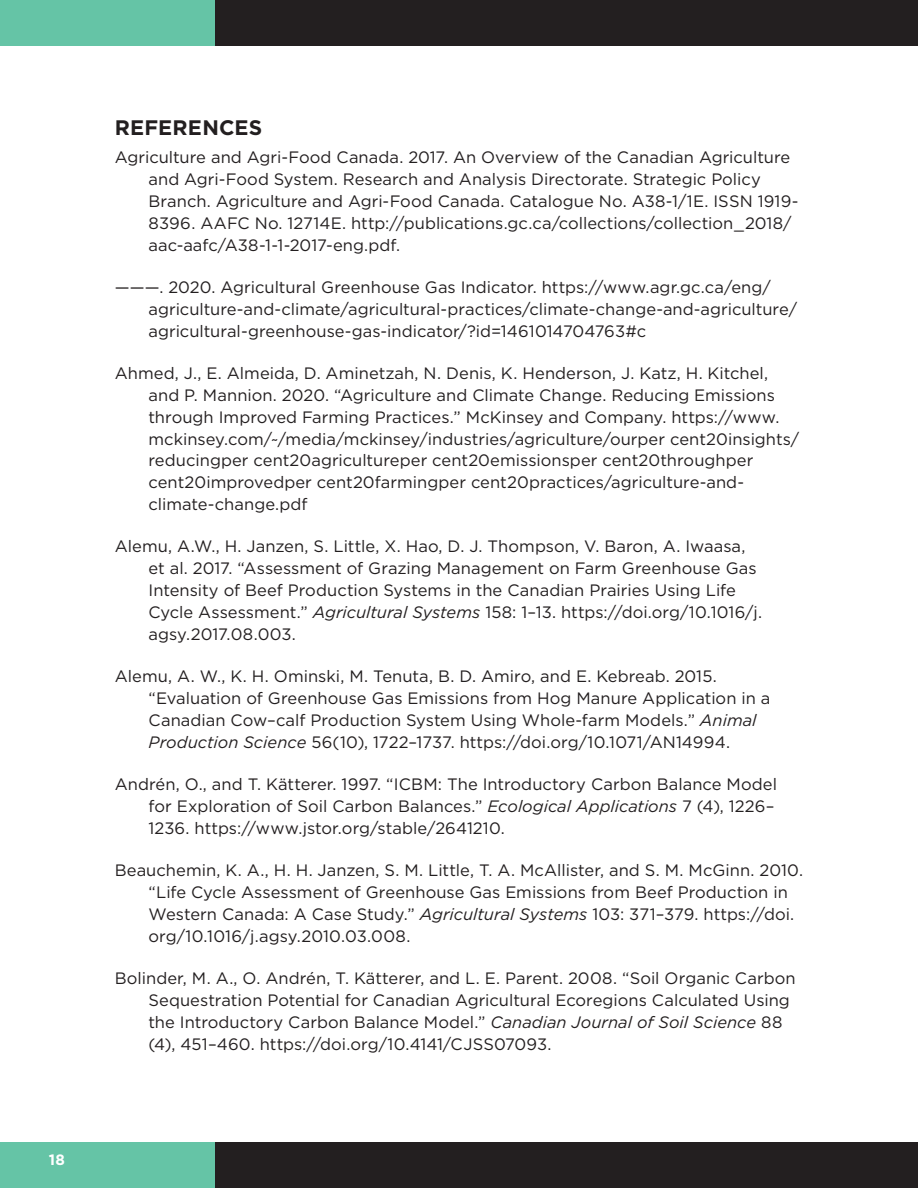
<style>
.page{position:relative;width:918px;height:1188px;background:#fff}
.page>*{position:absolute;margin:0;border:0;box-sizing:border-box;transform-origin:0 0}
.SC_-_Heading_1{font:700 21px "Gotham";letter-spacing:.01em;color:#231f20}
.SC_-_References_Han{font:16.5px/21.9px "Gotham";color:#231f20}
.t1{font:700 15px "Gotham";color:#fff}
.s1{font-style:italic}
</style>
<div class="page">
<div style="left:0;top:1143px;width:215px;height:45px;background:#65c4a6"></div>
<div style="left:0;top:0;width:215px;height:45px;background:#65c4a6"></div>
<div style="left:215px;top:1143px;width:703px;height:45px;background:#231f20"></div>
<div style="left:215px;top:0;width:703px;height:45px;background:#231f20"></div>
<p class="t1" style="left:49px;top:1150px;width:18px">18</p>
<p class="SC_-_Heading_1" style="left:115px;top:113px;width:149px">REFERENCES</p>
<p class="SC_-_References_Han" style="left:148px;top:146px;width:652px;text-indent:-34px">Agriculture and Agri-Food Canada. 2017. An Overview of the Canadian Agriculture and Agri-Food System. Research and Analysis Directorate. Strategic Policy Branch. Agriculture and Agri-Food Canada. Catalogue No. A38-1/1E. ISSN 1919- 8396. AAFC No. 12714E. http://publications.gc.ca/collections/collection_2018/ aac-aafc/A38-1-1-2017-eng.pdf.</p>
<p class="SC_-_References_Han" style="left:148px;top:276px;width:650px;text-indent:-34px">———. 2020. Agricultural Greenhouse Gas Indicator. https://www.agr.gc.ca/eng/ agriculture-and-climate/agricultural-practices/climate-change-and-agriculture/ agricultural-greenhouse-gas-indicator/?id=1461014704763#c</p>
<p class="SC_-_References_Han" style="left:148px;top:362px;width:652px;text-indent:-34px">Ahmed, J., E. Almeida, D. Aminetzah, N. Denis, K. Henderson, J. Katz, H. Kitchel, and P. Mannion. 2020. “Agriculture and Climate Change. Reducing Emissions through Improved Farming Practices.” McKinsey and Company. https://www. mckinsey.com/~/media/mckinsey/industries/agriculture/ourper cent20insights/ reducingper cent20agricultureper cent20emissionsper cent20throughper cent20improvedper cent20farmingper cent20practices/agriculture-and&shy;climate-change.pdf</p>
<p class="SC_-_References_Han" style="left:148px;top:535px;width:615px;text-indent:-34px">Alemu, A.W., H. Janzen, S. Little, X. Hao, D. J. Thompson, V. Baron, A. Iwaasa, et al. 2017. “Assessment of Grazing Management on Farm Greenhouse Gas Intensity of Beef Production Systems in the Canadian Prairies Using Life Cycle Assessment.” <span class="s1">Agricultural Systems</span> 158: 1–13. https://doi.org/10.1016/j. agsy.2017.08.003.</p>
<p class="SC_-_References_Han" style="left:148px;top:665px;width:623px;text-indent:-34px">Alemu, A. W., K. H. Ominski, M. Tenuta, B. D. Amiro, and E. Kebreab. 2015. “Evaluation of Greenhouse Gas Emissions from Hog Manure Application in a Canadian Cow–calf Production System Using Whole-farm Models.” <span class="s1">Animal Production Science</span> 56(10), 1722–1737. https://doi.org/10.1071/AN14994.</p>
<p class="SC_-_References_Han" style="left:148px;top:773px;width:630px;text-indent:-34px">Andrén, O., and T. Kätterer. 1997. “ICBM: The Introductory Carbon Balance Model for Exploration of Soil Carbon Balances.” <span class="s1">Ecological Applications</span> 7 (4), 1226–<br>1236. https://www.jstor.org/stable/2641210.</p>
<p class="SC_-_References_Han" style="left:148px;top:859px;width:656px;text-indent:-34px">Beauchemin, K. A., H. H. Janzen, S. M. Little, T. A. McAllister, and S. M. McGinn. 2010. “Life Cycle Assessment of Greenhouse Gas Emissions from Beef Production in Western Canada: A Case Study.” <span class="s1">Agricultural Systems</span> 103: 371–379. https://doi. org/10.1016/j.agsy.2010.03.008.</p>
<p class="SC_-_References_Han" style="left:148px;top:967px;width:649px;text-indent:-34px">Bolinder, M. A., O. Andrén, T. Kätterer, and L. E. Parent. 2008. “Soil Organic Carbon Sequestration Potential for Canadian Agricultural Ecoregions Calculated Using the Introductory Carbon Balance Model.” <span class="s1">Canadian Journal of Soil Science</span> 88 (4), 451–460. https://doi.org/10.4141/CJSS07093.</p>
</div>
